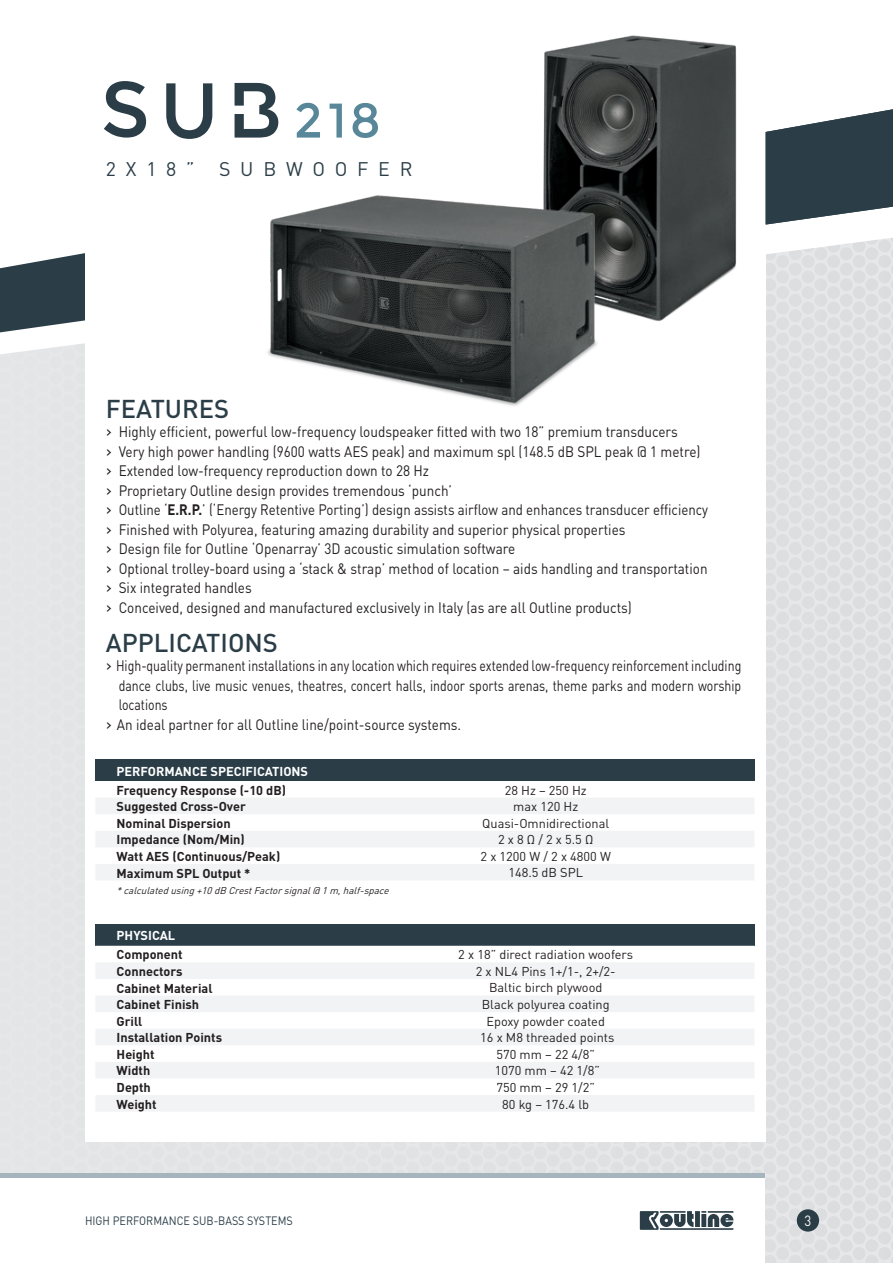
<style>
.page{position:relative;width:893px;height:1263px;background:#fff}
.page>*{position:absolute;margin:0;border:0;box-sizing:border-box;transform-origin:0 0}
.t1{font:500 25.5px "DIN";color:#2b3e48}
.t2{font:19.5px "DIN";letter-spacing:.5em;color:#2b3e48}
.t3{font:15px/19.5px "DIN";color:#231f20;scale:.9 1}
.t4{font:15px "DIN";color:#231f20;scale:.82 1}
.t5{font:14.7px "DIN";color:#fff;scale:.9 1}
.t6{font:12.75px "DIN";color:#231f20}
.t7{font:700 12.75px "DIN";color:#231f20}
.t8{font:700 12.75px "DIN";color:#fff}
.t9{font:12px "DIN";color:#2b3e48;scale:.9 1}
.t10{font:italic 9.75px "DIN";color:#231f20}
.s1{font-size:16.8px}
.s2{font-weight:700}
</style>
<div class="page">
<div style="left:0;top:460px;width:893px;height:803px;background:#e3e4e6"></div>
<svg style="left:0;top:238px;width:893px;height:222px;background:#c6cacd"></svg>
<div style="left:85px;top:0;width:680px;height:1142px;background:#fff"></div>
<div style="left:874px;top:109px;width:19px;height:101px;background:#2b3e48"></div>
<div style="left:0;top:1178px;width:765px;height:85px;background:#fff"></div>
<hr style="left:0;top:1174px;width:765px;height:4px;background:#a6b5bd">
<div style="left:797px;top:1209px;width:22px;height:22px;background:#2b3e48;border-radius:50%"></div>
<svg style="left:640px;top:1211px;width:93px;height:19px"></svg>
<img style="left:544px;top:35px;width:330px;height:317px">
<img style="left:267px;top:71px;width:459px;height:335px">
<svg style="left:104px;top:81px;width:174px;height:58px"></svg>
<svg style="left:296px;top:103px;width:82px;height:35px"></svg>
<div style="left:95px;top:760px;width:659px;height:21px;background:#2b3e48"></div>
<svg style="left:96px;top:798px;width:658px;height:82px;fill:#f2f3f4"></svg>
<div style="left:95px;top:924px;width:659px;height:22px;background:#2b3e48"></div>
<svg style="left:96px;top:963px;width:658px;height:148px;fill:#f2f3f4"></svg>
<h2 class="t2" style="left:106px;top:157px;width:308px">2X18” SUBWOOFER</h2>
<h1 class="t1" style="left:106px;top:392px;width:125px">FEATURES</h1>
<p class="t3" style="left:106px;top:422px;width:671px"><span class="s1">›</span> Highly efficient, powerful low-frequency loudspeaker fitted with two 18” premium transducers<br><span class="s1">›</span> Very high power handling (9600 watts AES peak) and maximum spl (148.5 dB SPL peak @ 1 metre) <span class="s1">›</span> Extended low-frequency reproduction down to 28 Hz<br><span class="s1">›</span> Proprietary Outline design provides tremendous ‘punch’<br><span class="s1">›</span> Outline ‘<span class="s2">E.R.P.</span>’ (‘Energy Retentive Porting’) design assists airflow and enhances transducer efficiency <span class="s1">›</span> Finished with Polyurea, featuring amazing durability and superior physical properties<br><span class="s1">›</span> Design file for Outline ‘Openarray’ 3D acoustic simulation software<br><span class="s1">›</span> Optional trolley-board using a ‘stack &amp; strap’ method of location – aids handling and transportation <span class="s1">›</span> Six integrated handles<br><span class="s1">›</span> Conceived, designed and manufactured exclusively in Italy (as are all Outline products)</p>
<h1 class="t1" style="left:106px;top:626px;width:174px">APPLICATIONS</h1>
<p class="t4" style="left:106px;top:656px;width:776px"><span class="s1">›</span> High-quality permanent installations in any location which requires extended low-frequency reinforcement including</p>
<p class="t4" style="left:119px;top:676px;width:761px">dance clubs, live music venues, theatres, concert halls, indoor sports arenas, theme parks and modern worship</p>
<p class="t4" style="left:119px;top:695px;width:61px">locations</p>
<p class="t3" style="left:106px;top:714px;width:396px"><span class="s1">›</span> An ideal partner for all Outline line/point-source systems.</p>
<p class="t8" style="left:117px;top:763px;width:193px">PERFORMANCE SPECIFICATIONS</p>
<p class="t7" style="left:117px;top:782px;width:171px">Frequency Response (-10 dB)</p>
<p class="t6" style="left:505px;top:782px;width:84px">28 Hz – 250 Hz</p>
<p class="t7" style="left:117px;top:798px;width:131px">Suggested Cross-Over</p>
<p class="t6" style="left:513px;top:798px;width:67px">max 120 Hz</p>
<p class="t7" style="left:117px;top:815px;width:116px">Nominal Dispersion</p>
<p class="t6" style="left:482px;top:815px;width:129px">Quasi-Omnidirectional</p>
<p class="t7" style="left:117px;top:831px;width:130px">Impedance (Nom/Min)</p>
<p class="t6" style="left:498px;top:832px;width:97px">2 x 8 Ω / 2 x 5.5 Ω</p>
<p class="t7" style="left:117px;top:848px;width:165px">Watt AES (Continuous/Peak)</p>
<p class="t6" style="left:480px;top:848px;width:132px">2 x 1200 W / 2 x 4800 W</p>
<p class="t7" style="left:117px;top:865px;width:136px">Maximum SPL Output *</p>
<p class="t6" style="left:508px;top:865px;width:76px">148.5 dB SPL</p>
<p class="t10" style="left:117px;top:885px;width:277px">*calculatedusing+10dB CrestFactorsignal@ 1m,half-space</p>
<p class="t8" style="left:117px;top:927px;width:60px">PHYSICAL</p>
<p class="t7" style="left:117px;top:946px;width:68px">Component</p>
<p class="t6" style="left:458px;top:947px;width:176px">2 x 18” direct radiation woofers</p>
<p class="t7" style="left:117px;top:963px;width:67px">Connectors</p>
<p class="t6" style="left:476px;top:963px;width:141px">2 x NL4 Pins 1+/1-, 2+/2-</p>
<p class="t7" style="left:117px;top:979px;width:97px">Cabinet Material</p>
<p class="t6" style="left:489px;top:980px;width:115px">Baltic birch plywood</p>
<p class="t7" style="left:117px;top:996px;width:84px">Cabinet Finish</p>
<p class="t6" style="left:482px;top:996px;width:129px">Black polyurea coating</p>
<p class="t7" style="left:117px;top:1013px;width:27px">Grill</p>
<p class="t6" style="left:486px;top:1013px;width:120px">Epoxy powder coated</p>
<p class="t7" style="left:117px;top:1029px;width:107px">Installation Points</p>
<p class="t6" style="left:480px;top:1029px;width:136px">16 x M8 threaded points</p>
<p class="t7" style="left:117px;top:1046px;width:40px">Height</p>
<p class="t6" style="left:496px;top:1046px;width:100px">570 mm – 22 4/8”</p>
<p class="t7" style="left:117px;top:1062px;width:35px">Width</p>
<p class="t6" style="left:495px;top:1063px;width:107px">1070 mm – 42 1/8”</p>
<p class="t7" style="left:117px;top:1079px;width:36px">Depth</p>
<p class="t6" style="left:496px;top:1079px;width:100px">750 mm – 29 1/2”</p>
<p class="t7" style="left:117px;top:1096px;width:42px">Weight</p>
<p class="t6" style="left:502px;top:1096px;width:88px">80 kg – 176.4 lb</p>
<p class="t9" style="left:85px;top:1213px;width:232px">HIGH PERFORMANCE SUB-BASS SYSTEMS</p>
<p class="t5" style="left:804px;top:1212px;width:9px">3</p>
</div>
